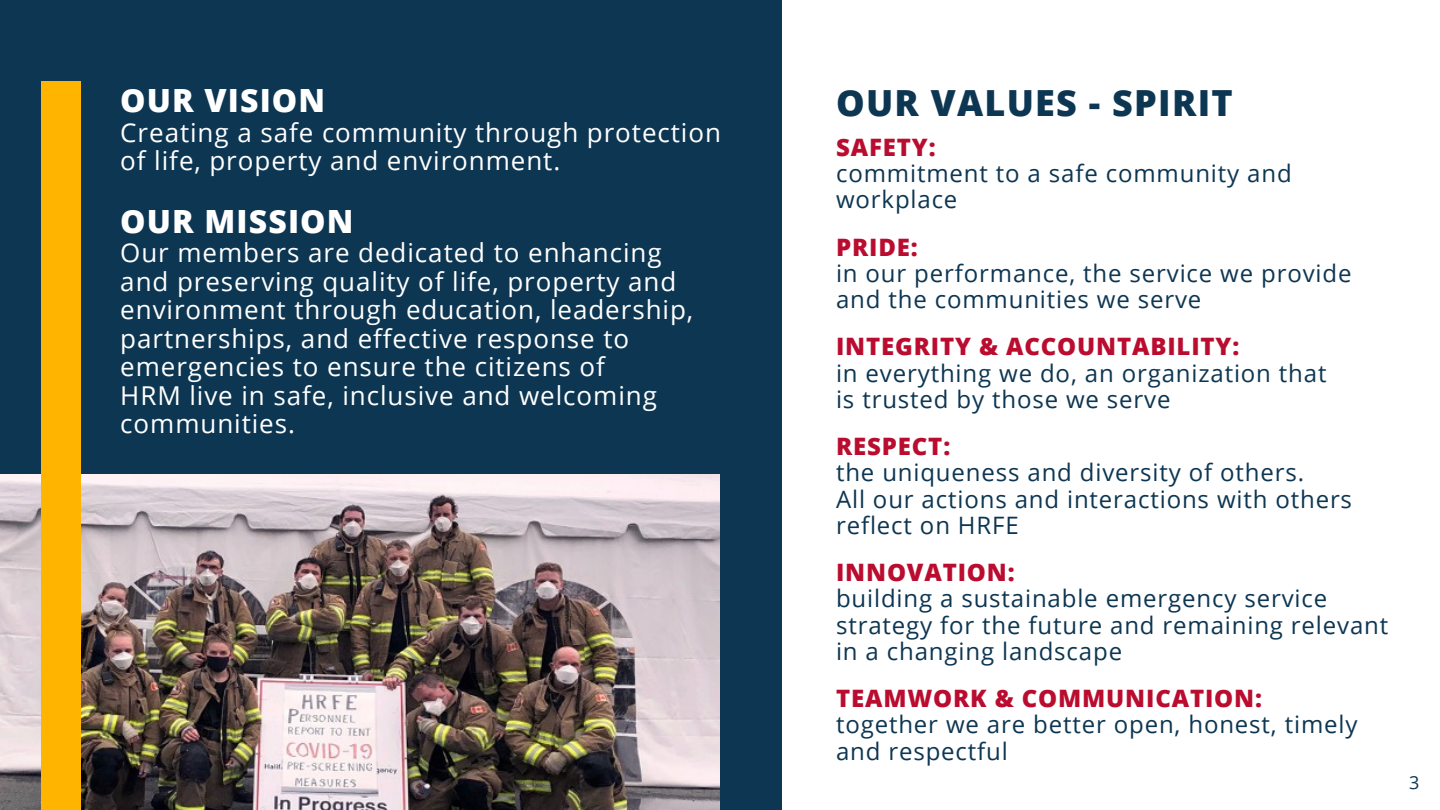
<style>
.page{position:relative;width:1440px;height:810px;background:#fff}
.page>*{position:absolute;margin:0;border:0;box-sizing:border-box;transform-origin:0 0}
.t1{font:800 36px "Open Sans";letter-spacing:.035em;color:#0d3652}
.t2{font:800 32px "Open Sans";letter-spacing:.035em;color:#fff}
.t3{font:26px/28.5px "Open Sans";letter-spacing:.035em;color:#fff}
.t4{font:24px/26.2px "Open Sans";letter-spacing:.035em;color:#0d3652}
.t5{font:800 24px "Open Sans";letter-spacing:.035em;color:#ba0c2f}
.t6{font:18px "Open Sans";color:#0d3652}
</style>
<div class="page">
<div style="left:0;top:0;width:782px;height:810px;background:#0d3652"></div>
<img style="left:0;top:475px;width:720px;height:335px">
<div style="left:42px;top:81px;width:39px;height:729px;background:#ffb500"></div>
<h2 class="t2" style="left:120px;top:78px;width:206px">OUR VISION</h2>
<p class="t3" style="left:120px;top:117px;width:602px">Creating a safe community through protection of life, property and environment.</p>
<h2 class="t2" style="left:120px;top:199px;width:235px">OUR MISSION</h2>
<p class="t3" style="left:120px;top:238px;width:574px">Our members are dedicated to enhancing and preserving quality of life, property and environment through education, leadership, partnerships, and effective response to emergencies to ensure the citizens of<br>HRM live in safe, inclusive and welcoming communities.</p>
<h1 class="t1" style="left:836px;top:77px;width:398px">OUR VALUES - SPIRIT</h1>
<p class="t5" style="left:836px;top:130px;width:101px">SAFETY:</p>
<p class="t4" style="left:836px;top:160px;width:457px">commitment to a safe community and workplace</p>
<p class="t5" style="left:836px;top:230px;width:83px">PRIDE:</p>
<p class="t4" style="left:836px;top:260px;width:517px">in our performance, the service we provide and the communities we serve</p>
<p class="t5" style="left:836px;top:330px;width:405px">INTEGRITY &amp; ACCOUNTABILITY:</p>
<p class="t4" style="left:836px;top:359px;width:492px">in everything we do, an organization that is trusted by those we serve</p>
<p class="t5" style="left:836px;top:430px;width:116px">RESPECT:</p>
<p class="t4" style="left:836px;top:459px;width:518px">the uniqueness and diversity of others.<br>All our actions and interactions with others reflect on HRFE</p>
<p class="t5" style="left:836px;top:556px;width:180px">INNOVATION:</p>
<p class="t4" style="left:836px;top:585px;width:554px">building a sustainable emergency service strategy for the future and remaining relevant in a changing landscape</p>
<p class="t5" style="left:836px;top:682px;width:427px">TEAMWORK &amp; COMMUNICATION:</p>
<p class="t4" style="left:836px;top:711px;width:523px">together we are better open, honest, timely and respectful</p>
<p class="t6" style="left:1409px;top:770px;width:12px">3</p>
</div>
